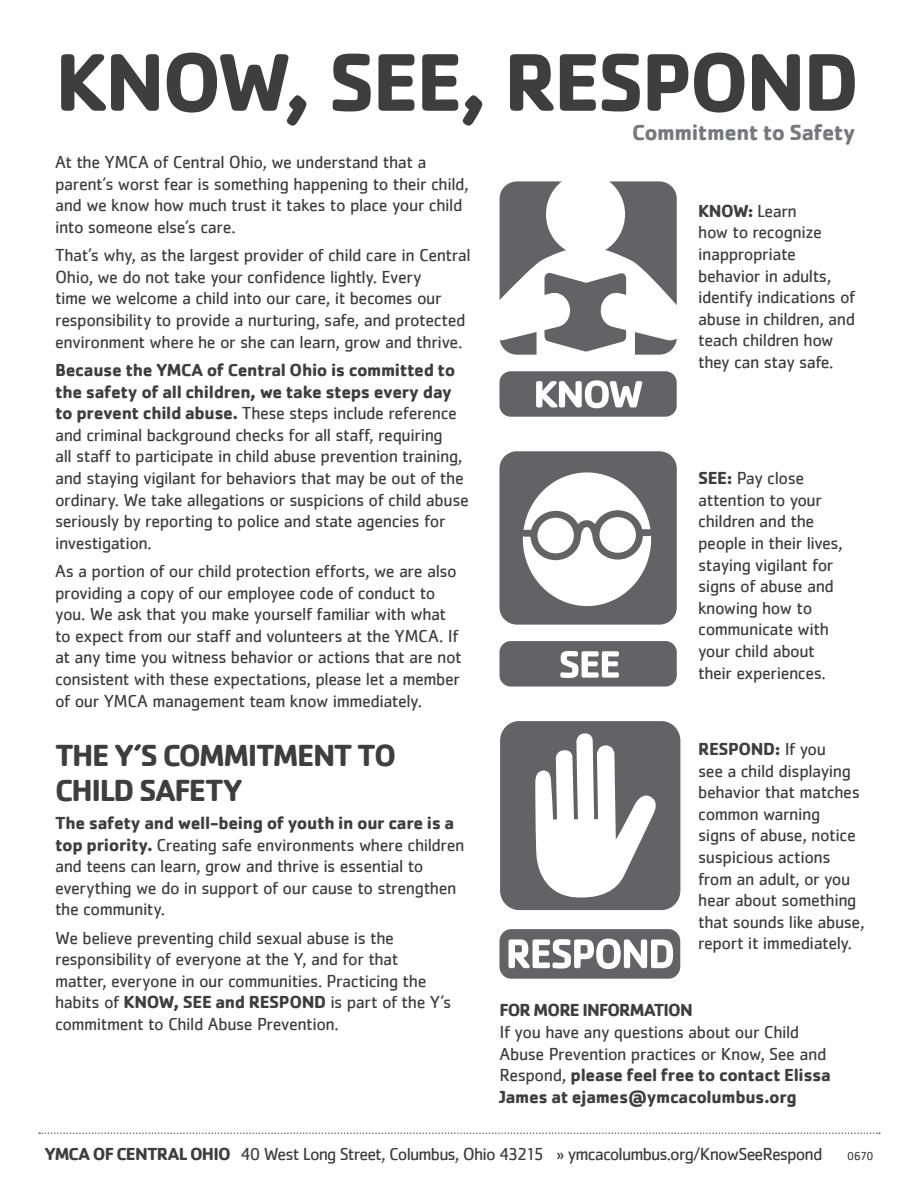
<style>
.page{position:relative;width:918px;height:1188px;background:#fff}
.page>*{position:absolute;margin:0;border:0;box-sizing:border-box;transform-origin:0 0}
.t1{font:700 84.75px "Cachet";letter-spacing:-.035em;color:#3e3e3f}
.t2{font:700 31.5px/34.5px "Cachet";letter-spacing:-.045em;color:#3e3e3f}
.t3{font:700 22.65px "Cachet";letter-spacing:-.02em;color:#76787b}
.t4{font:18px/21.6px "Cachet";letter-spacing:-.025em;color:#3e3e3f}
.t5{font:18px "Cachet";letter-spacing:-.05em;color:#3e3e3f}
.t6{font:12px "Cachet";color:#3e3e3f}
.s1{font-weight:700}
</style>
<div class="page">
<svg style="left:499px;top:181px;width:178px;height:236px"></svg>
<svg style="left:499px;top:451px;width:178px;height:236px"></svg>
<svg style="left:499px;top:929px;width:181px;height:50px"></svg>
<div style="left:500px;top:721px;width:180px;height:189px;background:#636366;border-radius:19px"></div>
<svg style="left:535px;top:733px;width:121px;height:165px"></svg>
<svg style="left:39px;top:1132px;width:841px;height:2px"></svg>
<p class="t1" style="left:55px;top:27px;width:806px">KNOW, SEE, RESPOND</p>
<p class="t3" style="left:632px;top:118px;width:225px">Commitment to Safety</p>
<p class="t4" style="left:55px;top:151px;width:415px">At the YMCA of Central Ohio, we understand that a parent’s worst fear is something happening to their child, and we know how much trust it takes to place your child into someone else’s care.</p>
<p class="t4" style="left:55px;top:244px;width:417px">That’s why, as the largest provider of child care in Central Ohio, we do not take your confidence lightly. Every<br>time we welcome a child into our care, it becomes our responsibility to provide a nurturing, safe, and protected environment where he or she can learn, grow and thrive.</p>
<p class="t4" style="left:55px;top:359px;width:415px"><span class="s1">Because the YMCA of Central Ohio is committed to the safety of all children, we take steps every day to prevent child abuse.</span> These steps include reference and criminal background checks for all staff, requiring<br>all staff to participate in child abuse prevention training, and staying vigilant for behaviors that may be out of the ordinary. We take allegations or suspicions of child abuse seriously by reporting to police and state agencies for investigation.</p>
<p class="t4" style="left:55px;top:560px;width:408px">As a portion of our child protection efforts, we are also providing a copy of our employee code of conduct to you. We ask that you make yourself familiar with what to expect from our staff and volunteers at the YMCA. If at any time you witness behavior or actions that are not consistent with these expectations, please let a member of our YMCA management team know immediately.</p>
<p class="t2" style="left:55px;top:737px;width:343px">THE Y’S COMMITMENT TO<br>CHILD SAFETY</p>
<p class="t4" style="left:55px;top:812px;width:411px"><span class="s1">The safety and well-being of youth in our care is a top priority.</span> Creating safe environments where children and teens can learn, grow and thrive is essential to everything we do in support of our cause to strengthen the community.</p>
<p class="t4" style="left:55px;top:927px;width:398px">We believe preventing child sexual abuse is the responsibility of everyone at the Y, and for that matter, everyone in our communities. Practicing the habits of <span class="s1">KNOW, SEE and RESPOND</span> is part of the Y’s commitment to Child Abuse Prevention.</p>
<p class="t4" style="left:698px;top:200px;width:159px"><span class="s1">KNOW:</span> Learn<br>how to recognize inappropriate behavior in adults, identify indications of abuse in children, and teach children how they can stay safe.</p>
<p class="t4" style="left:698px;top:467px;width:146px"><span class="s1">SEE:</span> Pay close attention to your children and the people in their lives, staying vigilant for signs of abuse and knowing how to communicate with your child about their experiences.</p>
<p class="t4" style="left:698px;top:738px;width:168px"><span class="s1">RESPOND:</span> If you<br>see a child displaying behavior that matches common warning<br>signs of abuse, notice suspicious actions from an adult, or you hear about something that sounds like abuse, report it immediately.</p>
<p class="t4" style="left:500px;top:999px;width:333px"><span class="s1">FOR MORE INFORMATION<br></span>If you have any questions about our Child Abuse Prevention practices or Know, See and Respond, <span class="s1">please feel free to contact Elissa James at ejames@ymcacolumbus.org</span></p>
<p class="t5" style="left:44px;top:1144px;width:780px"><span class="s1">YMCA OF CENTRAL OHIO</span> 40 West Long Street, Columbus, Ohio 43215 » ymcacolumbus.org/KnowSeeRespond</p>
<p class="t6" style="left:847px;top:1149px;width:28px">0670</p>
</div>
